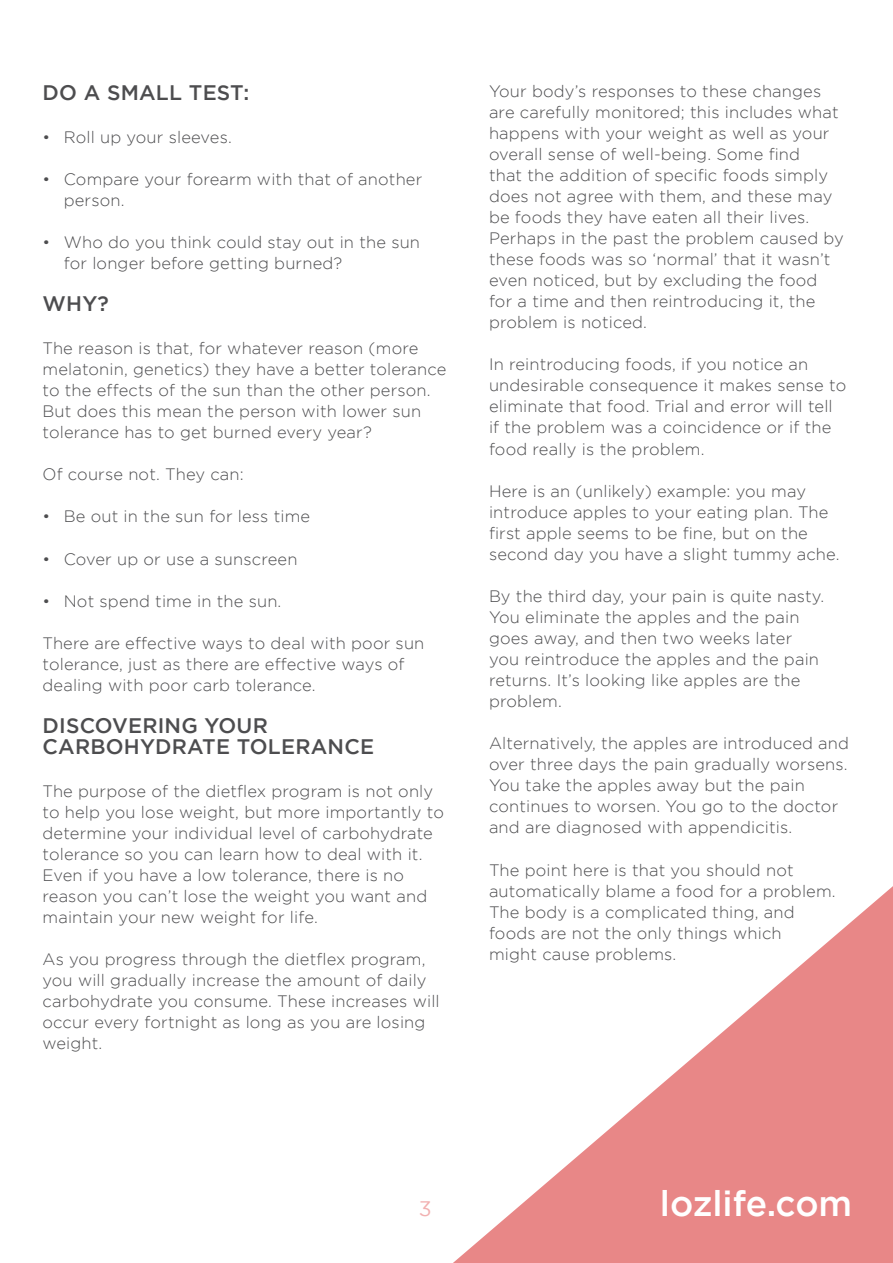
<style>
.page{position:relative;width:893px;height:1263px;background:#fff}
.page>*{position:absolute;margin:0;border:0;box-sizing:border-box;transform-origin:0 0}
.t1{font:500 35.4px "Gotham";color:#fff}
.t2{font:500 21px/21px "Gotham";letter-spacing:.01em;color:#4d4d4f}
.t3{font:21px "Gotham";color:#f2b1b1}
.t4{font:300 16.5px/21px "Gotham";letter-spacing:.01em;color:#4d4d4f}
</style>
<div class="page">
<svg style="left:453px;top:886px;width:440px;height:377px"></svg>
<p class="t2" style="left:43px;top:82px;width:208px">DO A SMALL TEST:</p>
<p class="t4" style="left:43px;top:126px;width:191px">• Roll up your sleeves.</p>
<p class="t4" style="left:64px;top:168px;width:360px;text-indent:-21px">• Compare your forearm with that of another person.</p>
<p class="t4" style="left:64px;top:232px;width:358px;text-indent:-21px">• Who do you think could stay out in the sun for longer before getting burned?</p>
<p class="t2" style="left:43px;top:293px;width:68px">WHY?</p>
<p class="t4" style="left:43px;top:337px;width:405px">The reason is that, for whatever reason (more melatonin, genetics) they have a better tolerance to the effects of the sun than the other person.<br>But does this mean the person with lower sun tolerance has to get burned every year?</p>
<p class="t4" style="left:43px;top:463px;width:203px">Of course not. They can:</p>
<p class="t4" style="left:43px;top:506px;width:269px">• Be out in the sun for less time</p>
<p class="t4" style="left:43px;top:548px;width:256px">• Cover up or use a sunscreen</p>
<p class="t4" style="left:43px;top:590px;width:240px">• Not spend time in the sun.</p>
<p class="t4" style="left:43px;top:632px;width:383px">There are effective ways to deal with poor sun tolerance, just as there are effective ways of dealing with poor carb tolerance.</p>
<p class="t2" style="left:43px;top:715px;width:333px">DISCOVERING YOUR<br>CARBOHYDRATE TOLERANCE</p>
<p class="t4" style="left:43px;top:780px;width:403px">The purpose of the dietflex program is not only to help you lose weight, but more importantly to determine your individual level of carbohydrate tolerance so you can learn how to deal with it.<br>Even if you have a low tolerance, there is no reason you can’t lose the weight you want and maintain your new weight for life.</p>
<p class="t4" style="left:43px;top:948px;width:399px">As you progress through the dietflex program, you will gradually increase the amount of daily carbohydrate you consume. These increases will occur every fortnight as long as you are losing weight.</p>
<p class="t4" style="left:489px;top:81px;width:356px">Your body’s responses to these changes are carefully monitored; this includes what happens with your weight as well as your overall sense of well-being. Some find<br>that the addition of specific foods simply does not agree with them, and these may be foods they have eaten all their lives.<br>Perhaps in the past the problem caused by these foods was so ‘normal’ that it wasn’t even noticed, but by excluding the food for a time and then reintroducing it, the problem is noticed.</p>
<p class="t4" style="left:489px;top:354px;width:359px">In reintroducing foods, if you notice an undesirable consequence it makes sense to eliminate that food. Trial and error will tell if the problem was a coincidence or if the food really is the problem.</p>
<p class="t4" style="left:489px;top:480px;width:352px">Here is an (unlikely) example: you may introduce apples to your eating plan. The first apple seems to be fine, but on the second day you have a slight tummy ache.</p>
<p class="t4" style="left:489px;top:585px;width:337px">By the third day, your pain is quite nasty.<br>You eliminate the apples and the pain goes away, and then two weeks later you reintroduce the apples and the pain returns. It’s looking like apples are the problem.</p>
<p class="t4" style="left:489px;top:733px;width:362px">Alternatively, the apples are introduced and over three days the pain gradually worsens.<br>You take the apples away but the pain continues to worsen. You go to the doctor and are diagnosed with appendicitis.</p>
<p class="t4" style="left:489px;top:859px;width:348px">The point here is that you should not automatically blame a food for a problem.<br>The body is a complicated thing, and foods are not the only things which<br>might cause problems.</p>
<p class="t3" style="left:419px;top:1197px;width:14px">3</p>
<h1 class="t1" style="left:660px;top:1183px;width:194px">lozlife.com</h1>
</div>
